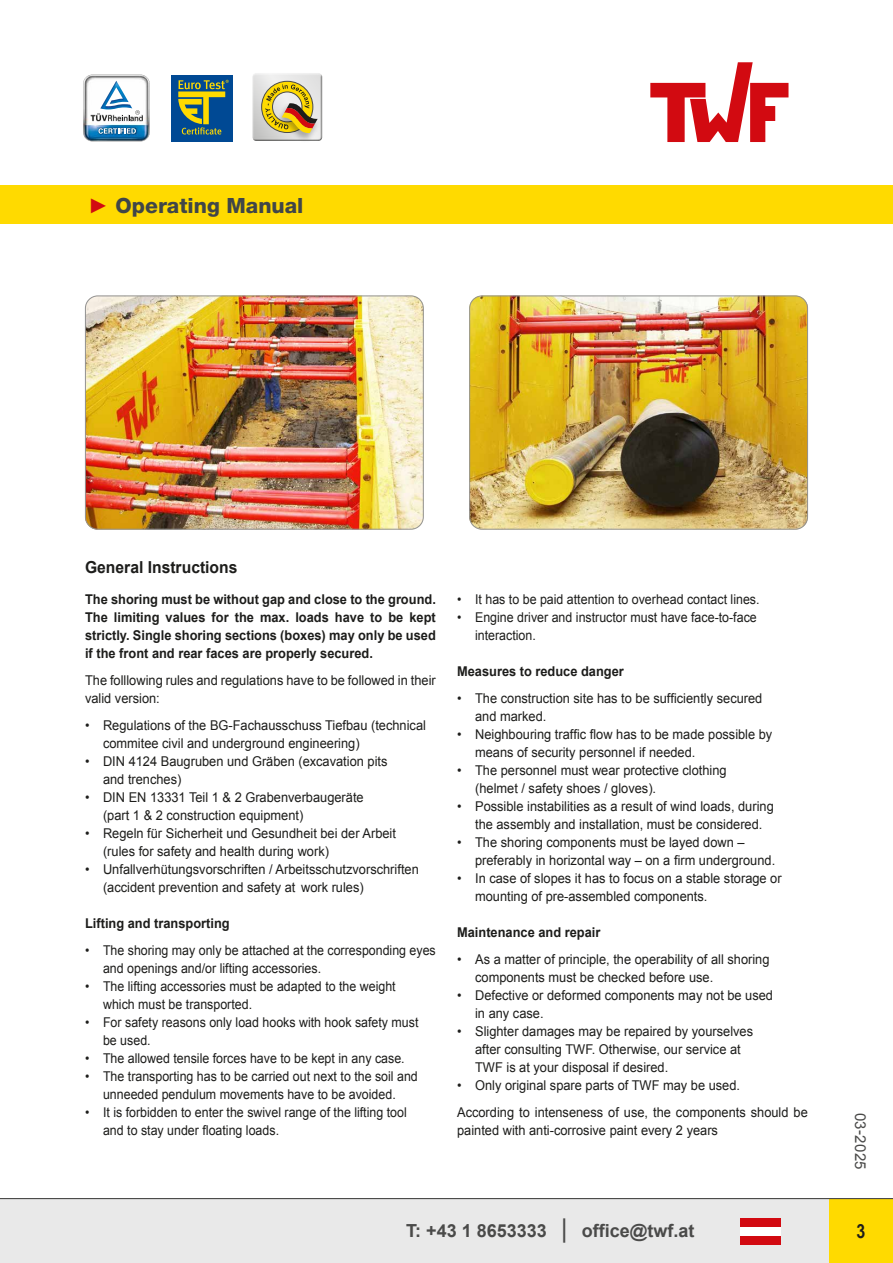
<style>
.page{position:relative;width:893px;height:1263px;background:#fff}
.page>*{position:absolute;margin:0;border:0;box-sizing:border-box;transform-origin:0 0}
.t1{font:800 21px "Helvetica Neue";color:#404648}
.t2{font:700 19.5px "Arial Narrow";color:#1d1d1b}
.t3{font:700 18px "Arial";color:#4a4a49}
.t4{font:700 16.5px "Arial";color:#1d1d1b;scale:.95 1}
.t5{font:15px "Arial";letter-spacing:.02em;color:#4a4a49}
.t6{font:13.5px/18px "Arial";color:#1d1d1b;scale:.95 1}
.t7{font:13.5px/18px "Arial";color:#1d1d1b;scale:.92 1}
.t8{font:700 13.5px/18px "Arial";color:#1d1d1b;text-align:justify;scale:.95 1}
.s1{font-family:"Arial";font-weight:900;color:#d20a11}
.s2{font-size:18.3px}
.s3{font-size:25.95px}
</style>
<div class="page">
<svg style="left:650px;top:62px;width:138px;height:80px"></svg>
<div style="left:250px;top:73px;width:73px;height:68px;background:#1d1d1b;opacity:.75"></div>
<div style="left:274px;top:103px;width:46px;height:40px;background:#1d1d1b;opacity:.33"></div>
<svg style="left:261px;top:81px;width:57px;height:53px;background:#c8b062"></svg>
<img style="left:83px;top:75px;width:67px;height:66px">
<div style="left:171px;top:75px;width:62px;height:67px;background:#004994"></div>
<svg style="left:178px;top:80px;width:51px;height:55px"></svg>
<div style="left:0;top:185px;width:893px;height:39px;background:#ffda00"></div>
<div style="left:0;top:1199px;width:893px;height:64px;background:#e9e9e9"></div>
<div style="left:740px;top:1218px;width:41px;height:9px;background:#d20a11"></div>
<div style="left:740px;top:1227px;width:41px;height:8px;background:#fff"></div>
<div style="left:740px;top:1235px;width:41px;height:9px;background:#d20a11"></div>
<div style="left:829px;top:1198px;width:64px;height:65px;background:#ffda00"></div>
<hr style="left:0;top:1198px;width:893px;height:1px;background:#4a4a49">
<img style="left:85px;top:296px;width:339px;height:232px">
<div style="left:85px;top:296px;width:339px;height:234px;border:1px solid #929292;border-radius:12px"></div>
<img style="left:469px;top:296px;width:339px;height:232px">
<div style="left:469px;top:296px;width:339px;height:234px;border:1px solid #929292;border-radius:12px"></div>
<h1 class="t1" style="left:88px;top:193px;width:217px"><span class="s1">►</span> Operating Manual</h1>
<p class="t4" style="left:85px;top:556px;width:162px">General Instructions</p>
<p class="t8" style="left:85px;top:590px;width:371px">The shoring must be without gap and close to the ground.<br>The limiting values for the max. loads have to be kept strictly. Single shoring sections (boxes) may only be used if the front and rear faces are properly secured.</p>
<p class="t6" style="left:85px;top:671px;width:371px">The folllowing rules and regulations have to be followed in their valid version:</p>
<p class="t6" style="left:103px;top:716px;width:341px;text-indent:-18px">• Regulations of the BG-Fachausschuss Tiefbau (technical commitee civil and underground engineering)</p>
<p class="t6" style="left:103px;top:752px;width:301px;text-indent:-18px">• DIN 4124 Baugruben und Gräben (excavation pits and trenches)</p>
<p class="t6" style="left:103px;top:788px;width:276px;text-indent:-18px">• DIN EN 13331 Teil 1 &amp; 2 Grabenverbaugeräte (part 1 &amp; 2 construction equipment)</p>
<p class="t6" style="left:103px;top:824px;width:310px;text-indent:-18px">• Regeln für Sicherheit und Gesundheit bei der Arbeit (rules for safety and health during work)</p>
<p class="t6" style="left:103px;top:860px;width:334px;text-indent:-18px">• Unfallverhütungsvorschriften / Arbeitsschutzvorschriften (accident prevention and safety at work rules)</p>
<p class="t8" style="left:85px;top:914px;width:154px">Lifting and transporting</p>
<p class="t7" style="left:103px;top:941px;width:363px;text-indent:-18px">• The shoring may only be attached at the corresponding eyes and openings and/or lifting accessories.</p>
<p class="t7" style="left:103px;top:977px;width:320px;text-indent:-18px">• The lifting accessories must be adapted to the weight which must be transported.</p>
<p class="t7" style="left:103px;top:1013px;width:344px;text-indent:-18px">• For safety reasons only load hooks with hook safety must be used.</p>
<p class="t7" style="left:85px;top:1049px;width:349px">• The allowed tensile forces have to be kept in any case.</p>
<p class="t7" style="left:85px;top:1067px;width:363px;text-align:center">• The transporting has to be carried out next to the soil and unneeded pendulum movements have to be avoided.</p>
<p class="t7" style="left:103px;top:1103px;width:332px;text-indent:-18px">• It is forbidden to enter the swivel range of the lifting tool and to stay under floating loads.</p>
<p class="t7" style="left:457px;top:590px;width:330px">• It has to be paid attention to overhead contact lines.</p>
<p class="t7" style="left:475px;top:608px;width:308px;text-indent:-18px">• Engine driver and instructor must have face-to-face interaction.</p>
<p class="t8" style="left:457px;top:662px;width:177px">Measures to reduce danger</p>
<p class="t6" style="left:475px;top:689px;width:304px;text-indent:-18px">• The construction site has to be sufficiently secured and marked.</p>
<p class="t6" style="left:475px;top:725px;width:314px;text-indent:-18px">• Neighbouring traffic flow has to be made possible by means of security personnel if needed.</p>
<p class="t6" style="left:475px;top:761px;width:266px;text-indent:-18px">• The personnel must wear protective clothing (helmet / safety shoes / gloves).</p>
<p class="t6" style="left:457px;top:797px;width:335px;text-align:center">• Possible instabilities as a result of wind loads, during the assembly and installation, must be considered.</p>
<p class="t6" style="left:475px;top:833px;width:317px;text-indent:-18px">• The shoring components must be layed down – preferably in horizontal way – on a firm underground.</p>
<p class="t6" style="left:475px;top:869px;width:324px;text-indent:-18px">• In case of slopes it has to focus on a stable storage or mounting of pre-assembled components.</p>
<p class="t8" style="left:457px;top:923px;width:152px">Maintenance and repair</p>
<p class="t6" style="left:475px;top:950px;width:311px;text-indent:-18px">• As a matter of principle, the operability of all shoring components must be checked before use.</p>
<p class="t6" style="left:475px;top:986px;width:315px;text-indent:-18px">• Defective or deformed components may not be used in any case.</p>
<p class="t6" style="left:475px;top:1022px;width:294px;text-indent:-18px">• Slighter damages may be repaired by yourselves after consulting TWF. Otherwise, our service at<br>TWF is at your disposal if desired.</p>
<p class="t6" style="left:457px;top:1072px;width:371px;line-height:27px">• Only original spare parts of TWF may be used.<br>According to intenseness of use, the components should be</p>
<p class="t6" style="left:457px;top:1121px;width:276px">painted with anti-corrosive paint every 2 years</p>
<p class="t5" style="left:870px;top:1113px;width:58px;rotate:90deg">03<span class="s2">-</span>2025</p>
<h3 class="t3" style="left:406px;top:1218px;width:290px">T: +43 1 8653333 <span class="s3">|</span> office@twf.at</h3>
<h2 class="t2" style="left:857px;top:1216px;width:10px">3</h2>
</div>
